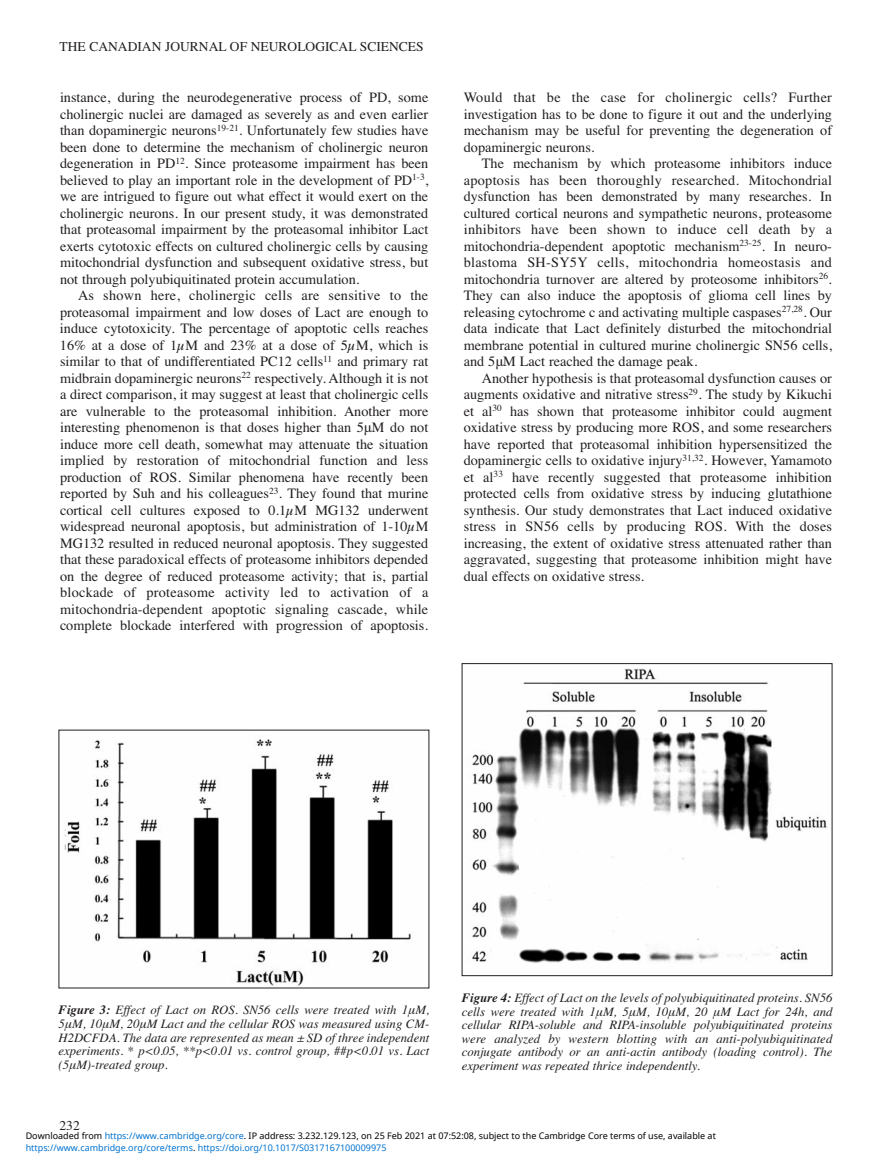
<style>
.page{position:relative;width:891px;height:1175px;background:#fff}
.page>*{position:absolute;margin:0;border:0;box-sizing:border-box;transform-origin:0 0}
.t1{font:14.25px/16.5px "Times";color:#231f20;text-align:justify}
.t2{font:13.5px "Times";color:#231f20}
.t3{font:italic 12.75px/13.5px "Times";color:#231f20;text-align:justify}
.t4{font:9px "Noto Sans";color:#000}
.t5{font:9px "Noto Sans";color:#0172cf}
.s1{font-weight:700}
.s2{color:#0172cf}
.s3{color:#000}
</style>
<div class="page">
<img style="left:64px;top:739px;width:347px;height:247px">
<img style="left:472px;top:668px;width:355px;height:295px">
<div style="left:462px;top:663px;width:370px;height:313px;border:1px solid #231f20"></div>
<p class="t2" style="left:60px;top:38px;width:366px">THE CANADIAN JOURNAL OF NEUROLOGICAL SCIENCES</p>
<p class="t1" style="left:60px;top:89px;width:370px">instance, during the neurodegenerative process of PD, some cholinergic nuclei are damaged as severely as and even earlier than dopaminergic neurons<sup>19-21</sup>. Unfortunately few studies have been done to determine the mechanism of cholinergic neuron degeneration in PD<sup>12</sup>. Since proteasome impairment has been believed to play an important role in the development of PD<sup>1-3</sup>, we are intrigued to figure out what effect it would exert on the cholinergic neurons. In our present study, it was demonstrated that proteasomal impairment by the proteasomal inhibitor Lact exerts cytotoxic effects on cultured cholinergic cells by causing mitochondrial dysfunction and subsequent oxidative stress, but not through polyubiquitinated protein accumulation.</p>
<p class="t1" style="left:60px;top:287px;width:370px;text-indent:18px">As shown here, cholinergic cells are sensitive to the proteasomal impairment and low doses of Lact are enough to induce cytotoxicity. The percentage of apoptotic cells reaches 16% at a dose of 1µM and 23% at a dose of 5µM, which is similar to that of undifferentiated PC12 cells<sup>11</sup> and primary rat midbrain dopaminergic neurons<sup>22</sup> respectively. Although it is not a direct comparison, it may suggest at least that cholinergic cells are vulnerable to the proteasomal inhibition. Another more interesting phenomenon is that doses higher than 5μM do not induce more cell death, somewhat may attenuate the situation implied by restoration of mitochondrial function and less production of ROS. Similar phenomena have recently been reported by Suh and his colleagues<sup>23</sup>. They found that murine cortical cell cultures exposed to 0.1µM MG132 underwent widespread neuronal apoptosis, but administration of 1-10µM MG132 resulted in reduced neuronal apoptosis. They suggested that these paradoxical effects of proteasome inhibitors depended on the degree of reduced proteasome activity; that is, partial blockade of proteasome activity led to activation of a mitochondria-dependent apoptotic signaling cascade, while complete blockade interfered with progression of apoptosis.</p>
<p class="t1" style="left:464px;top:89px;width:370px">Would that be the case for cholinergic cells? Further investigation has to be done to figure it out and the underlying mechanism may be useful for preventing the degeneration of dopaminergic neurons.</p>
<p class="t1" style="left:464px;top:155px;width:370px;text-indent:18px">The mechanism by which proteasome inhibitors induce apoptosis has been thoroughly researched. Mitochondrial dysfunction has been demonstrated by many researches. In cultured cortical neurons and sympathetic neurons, proteasome inhibitors have been shown to induce cell death by a mitochondria-dependent apoptotic mechanism<sup>23-25</sup>. In neuro&shy;blastoma SH-SY5Y cells, mitochondria homeostasis and mitochondria turnover are altered by proteosome inhibitors<sup>26</sup>.<br>They can also induce the apoptosis of glioma cell lines by releasing cytochrome c and activating multiple caspases<sup>27,28</sup>. Our data indicate that Lact definitely disturbed the mitochondrial membrane potential in cultured murine cholinergic SN56 cells, and 5μM Lact reached the damage peak.</p>
<p class="t1" style="left:464px;top:370px;width:370px;text-indent:18px">Another hypothesis is that proteasomal dysfunction causes or augments oxidative and nitrative stress<sup>29</sup>. The study by Kikuchi et al<sup>30</sup> has shown that proteasome inhibitor could augment oxidative stress by producing more ROS, and some researchers have reported that proteasomal inhibition hypersensitized the dopaminergic cells to oxidative injury<sup>31,32</sup>. However, Yamamoto et al<sup>33</sup> have recently suggested that proteasome inhibition protected cells from oxidative stress by inducing glutathione synthesis. Our study demonstrates that Lact induced oxidative stress in SN56 cells by producing ROS. With the doses increasing, the extent of oxidative stress attenuated rather than aggravated, suggesting that proteasome inhibition might have dual effects on oxidative stress.</p>
<p class="t3" style="left:58px;top:1003px;width:372px"><span class="s1">Figure 3:</span> Effect of Lact on ROS. SN56 cells were treated with 1μM, 5μM, 10μM, 20μM Lact and the cellular ROS was measured using CM-H2DCFDA. The data are represented as mean ± SD of three independent experiments. * p&lt;0.05, **p&lt;0.01 vs. control group, ##p&lt;0.01 vs. Lact (5μM)-treated group.</p>
<p class="t3" style="left:462px;top:991px;width:372px"><span class="s1">Figure 4:</span> Effect of Lact on the levels of polyubiquitinated proteins. SN56 cells were treated with 1μM, 5μM, 10μM, 20 μM Lact for 24h, and cellular RIPA-soluble and RIPA-insoluble polyubiquitinated proteins were analyzed by western blotting with an anti-polyubiquitinated conjugate antibody or an anti-actin antibody (loading control). The experiment was repeated thrice independently.</p>
<p class="t2" style="left:60px;top:1117px;width:22px">232</p>
<p class="t4" style="left:26px;top:1129px;width:692px">Downloaded from <span class="s2">https://www.cambridge.org/core</span>. IP address: 3.232.129.123, on 25 Feb 2021 at 07:52:08, subject to the Cambridge Core terms of use, available at</p>
<p class="t5" style="left:26px;top:1141px;width:362px">https://www.cambridge.org/core/terms<span class="s3">.</span> https://doi.org/10.1017/S0317167100009975</p>
</div>
